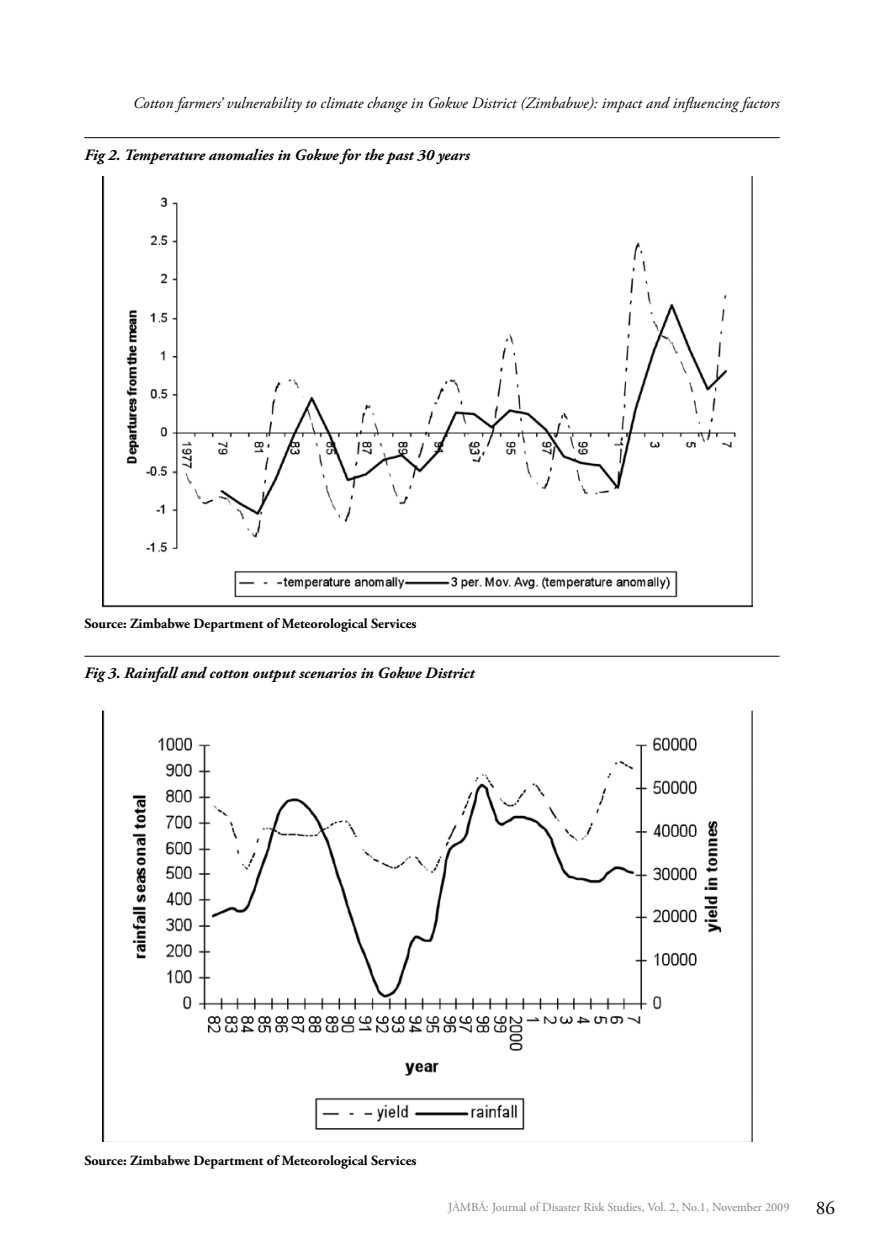
<style>
.page{position:relative;width:874px;height:1241px;background:#fff}
.page>*{position:absolute;margin:0;border:0;box-sizing:border-box;transform-origin:0 0}
.t1{font:19.25px "Adobe Garamond Pro";color:#000}
.t2{font:italic 700 15.75px "Adobe Garamond Pro";color:#000}
.t3{font:italic 15.75px "Adobe Garamond Pro";letter-spacing:.005em;color:#000}
.t4{font:700 14px "Adobe Garamond Pro";color:#000}
.t5{font:12.25px "Adobe Garamond Pro";color:#808285}
</style>
<div class="page">
<img style="left:102px;top:176px;width:650px;height:431px">
<img style="left:102px;top:710px;width:650px;height:431px">
<hr style="left:84px;top:137px;width:695px;height:1px;background:#000">
<hr style="left:84px;top:655px;width:695px;height:1px;background:#000">
<p class="t3" style="left:133px;top:94px;width:647px">Cotton farmers’ vulnerability to climate change in Gokwe District (Zimbabwe): impact and influencing factors</p>
<p class="t2" style="left:84px;top:145px;width:387px">Fig 2. Temperature anomalies in Gokwe for the past 30 years</p>
<p class="t4" style="left:84px;top:615px;width:333px">Source: Zimbabwe Department of Meteorological Services</p>
<p class="t2" style="left:84px;top:664px;width:391px">Fig 3. Rainfall and cotton output scenarios in Gokwe District</p>
<p class="t4" style="left:84px;top:1152px;width:333px">Source: Zimbabwe Department of Meteorological Services</p>
<p class="t5" style="left:448px;top:1199px;width:343px">JÀMBÁ: Journal of Disaster Risk Studies, Vol. 2, No.1, November 2009</p>
<p class="t1" style="left:815px;top:1195px;width:21px">86</p>
</div>
